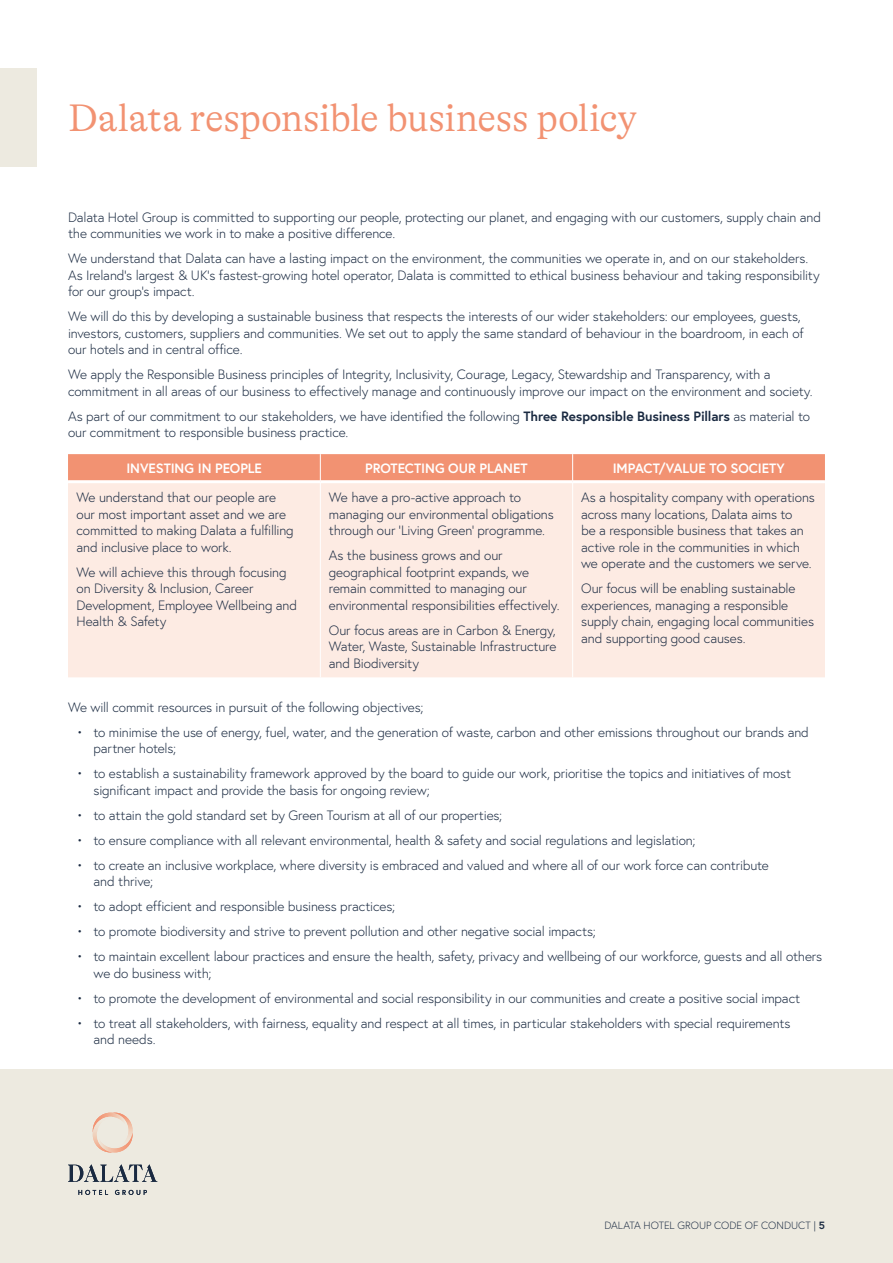
<style>
.page{position:relative;width:893px;height:1263px;background:#fff}
.page>*{position:absolute;margin:0;border:0;box-sizing:border-box;transform-origin:0 0}
.t1{font:300 39px "GT Alpina";letter-spacing:-.005em;color:#f29272}
.t2{font:300 13.5px/16.5px "Europa";letter-spacing:-.01em;color:#1a2a41}
.t3{font:700 13.5px "Europa";letter-spacing:-.01em;color:#fff}
.t4{font:300 10.5px "Europa";letter-spacing:.005em;color:#1a2a41}
.s1{font-weight:700}
</style>
<div class="page">
<div style="left:0;top:68px;width:37px;height:99px;background:#edeae0"></div>
<div style="left:0;top:1069px;width:893px;height:194px;background:#edeae0"></div>
<svg style="left:78px;top:1190px;width:30px;height:5px"></svg>
<svg style="left:115px;top:1190px;width:32px;height:5px"></svg>
<svg style="left:93px;top:1112px;width:40px;height:40px"></svg>
<svg style="left:68px;top:1164px;width:89px;height:18px"></svg>
<div style="left:68px;top:483px;width:757px;height:194px;background:#fdebe3"></div>
<svg style="left:68px;top:454px;width:757px;height:28px;background:#f2997c"></svg>
<hr style="left:572px;top:482px;width:1px;height:195px;background:#fff">
<hr style="left:320px;top:482px;width:1px;height:195px;background:#fff">
<h1 class="t1" style="left:68px;top:96px;width:571px">Dalata responsible business policy</h1>
<p class="t2" style="left:68px;top:208px;width:755px">Dalata Hotel Group is committed to supporting our people, protecting our planet, and engaging with our customers, supply chain and the communities we work in to make a positive difference.</p>
<p class="t2" style="left:68px;top:250px;width:753px">We understand that Dalata can have a lasting impact on the environment, the communities we operate in, and on our stakeholders.<br>As Ireland’s largest &amp; UK’s fastest-growing hotel operator, Dalata is committed to ethical business behaviour and taking responsibility for our group’s impact.</p>
<p class="t2" style="left:68px;top:308px;width:737px">We will do this by developing a sustainable business that respects the interests of our wider stakeholders: our employees, guests, investors, customers, suppliers and communities. We set out to apply the same standard of behaviour in the boardroom, in each of our hotels and in central office.</p>
<p class="t2" style="left:68px;top:366px;width:746px">We apply the Responsible Business principles of Integrity, Inclusivity, Courage, Legacy, Stewardship and Transparency, with a commitment in all areas of our business to effectively manage and continuously improve our impact on the environment and society.</p>
<p class="t2" style="left:68px;top:407px;width:743px">As part of our commitment to our stakeholders, we have identified the following <span class="s1">Three Responsible Business Pillars</span> as material to our commitment to responsible business practice.</p>
<p class="t3" style="left:126px;top:459px;width:137px">INVESTING IN PEOPLE</p>
<p class="t3" style="left:365px;top:459px;width:164px">PROTECTING OUR PLANET</p>
<p class="t3" style="left:613px;top:459px;width:174px">IMPACT/VALUE TO SOCIETY</p>
<p class="t2" style="left:77px;top:489px;width:219px">We understand that our people are our most important asset and we are committed to making Dalata a fulfilling and inclusive place to work.</p>
<p class="t2" style="left:77px;top:564px;width:222px">We will achieve this through focusing on Diversity &amp; Inclusion, Career<br>Development, Employee Wellbeing and<br>Health &amp; Safety</p>
<p class="t2" style="left:581px;top:489px;width:235px">As a hospitality company with operations across many locations, Dalata aims to<br>be a responsible business that takes an active role in the communities in which we operate and the customers we serve.</p>
<p class="t2" style="left:581px;top:580px;width:234px">Our focus will be enabling sustainable experiences, managing a responsible supply chain, engaging local communities and supporting good causes.</p>
<p class="t2" style="left:329px;top:489px;width:226px">We have a pro-active approach to managing our environmental obligations through our ‘Living Green’ programme.</p>
<p class="t2" style="left:329px;top:547px;width:232px">As the business grows and our geographical footprint expands, we remain committed to managing our environmental responsibilities effectively.</p>
<p class="t2" style="left:329px;top:622px;width:229px;text-align:justify">Our focus areas are in Carbon &amp; Energy, Water, Waste, Sustainable Infrastructure and Biodiversity</p>
<p class="t2" style="left:68px;top:698px;width:357px">We will commit resources in pursuit of the following objectives;</p>
<p class="t2" style="left:94px;top:724px;width:717px;text-indent:-17px">• to minimise the use of energy, fuel, water, and the generation of waste, carbon and other emissions throughout our brands and partner hotels;</p>
<p class="t2" style="left:94px;top:765px;width:699px;text-indent:-17px">• to establish a sustainability framework approved by the board to guide our work, prioritise the topics and initiatives of most significant impact and provide the basis for ongoing review;</p>
<p class="t2" style="left:77px;top:806px;width:427px">• to attain the gold standard set by Green Tourism at all of our properties;</p>
<p class="t2" style="left:77px;top:832px;width:620px">• to ensure compliance with all relevant environmental, health &amp; safety and social regulations and legislation;</p>
<p class="t2" style="left:94px;top:857px;width:677px;text-indent:-17px">• to create an inclusive workplace, where diversity is embraced and valued and where all of our work force can contribute and thrive;</p>
<p class="t2" style="left:77px;top:898px;width:320px">• to adopt efficient and responsible business practices;</p>
<p class="t2" style="left:77px;top:923px;width:521px">• to promote biodiversity and strive to prevent pollution and other negative social impacts;</p>
<p class="t2" style="left:94px;top:948px;width:730px;text-indent:-17px">• to maintain excellent labour practices and ensure the health, safety, privacy and wellbeing of our workforce, guests and all others we do business with;</p>
<p class="t2" style="left:77px;top:990px;width:725px">• to promote the development of environmental and social responsibility in our communities and create a positive social impact</p>
<p class="t2" style="left:94px;top:1015px;width:698px;text-indent:-17px">• to treat all stakeholders, with fairness, equality and respect at all times, in particular stakeholders with special requirements and needs.</p>
<p class="t4" style="left:604px;top:1219px;width:222px">DALATA HOTEL GROUP CODE OF CONDUCT | <span class="s1">5</span></p>
</div>
